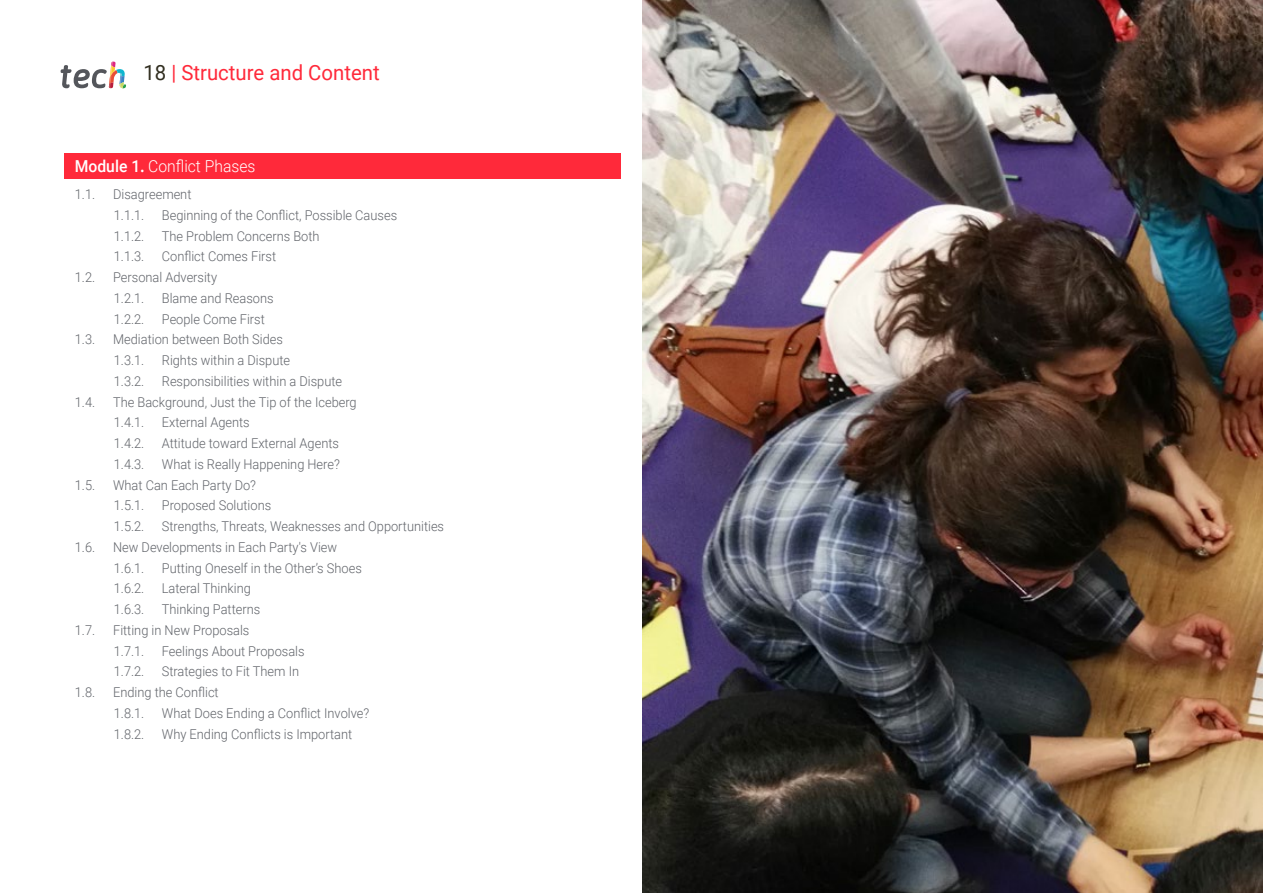
<style>
.page{position:relative;width:1263px;height:893px;background:#fff}
.page>*{position:absolute;margin:0;border:0;box-sizing:border-box;transform-origin:0 0}
.t1{font:21px "Roboto";color:#ff293a}
.t2{font:300 16.5px "Roboto";color:#fff;scale:.95 1}
.t3{font:300 13.5px/20.7px "Roboto";color:#61646a;scale:.95 1}
.s1{color:#312e20}
.s2{font-weight:500}
.s3{font-family:"Meta Pro";font-weight:500}
</style>
<div class="page">
<svg style="left:61px;top:62px;width:65px;height:27px"></svg>
<img style="left:642px;top:0;width:621px;height:893px">
<div style="left:64px;top:153px;width:557px;height:25px;background:#ff293a"></div>
<h1 class="t1" style="left:144px;top:57px;width:238px"><span class="s1">18</span> | Structure and Content</h1>
<p class="t2" style="left:75px;top:154px;width:192px"><span class="s2">Module 1</span><span class="s3">.</span> Conflict Phases</p>
<p class="t3" style="left:75px;top:183px;width:23px">1.1.</p>
<p class="t3" style="left:113px;top:183px;width:84px">Disagreement<br>1.1.1.</p>
<p class="t3" style="left:162px;top:204px;width:249px">Beginning of the Conflict, Possible Causes</p>
<p class="t3" style="left:114px;top:225px;width:34px">1.1.2.</p>
<p class="t3" style="left:162px;top:225px;width:168px">The Problem Concerns Both</p>
<p class="t3" style="left:114px;top:246px;width:34px">1.1.3.</p>
<p class="t3" style="left:162px;top:246px;width:122px">Conflict Comes First</p>
<p class="t3" style="left:75px;top:266px;width:23px">1.2.</p>
<p class="t3" style="left:113px;top:266px;width:111px">Personal Adversity<br>1.2.1.</p>
<p class="t3" style="left:162px;top:287px;width:119px">Blame and Reasons</p>
<p class="t3" style="left:114px;top:308px;width:34px">1.2.2.</p>
<p class="t3" style="left:162px;top:308px;width:110px">People Come First</p>
<p class="t3" style="left:75px;top:329px;width:23px">1.3.</p>
<p class="t3" style="left:113px;top:329px;width:180px">Mediation between Both Sides<br>1.3.1.</p>
<p class="t3" style="left:162px;top:349px;width:137px">Rights within a Dispute</p>
<p class="t3" style="left:114px;top:370px;width:34px">1.3.2.</p>
<p class="t3" style="left:162px;top:370px;width:191px">Responsibilities within a Dispute</p>
<p class="t3" style="left:75px;top:391px;width:23px">1.4.</p>
<p class="t3" style="left:113px;top:391px;width:258px">The Background, Just the Tip of the Iceberg<br>1.4.1.</p>
<p class="t3" style="left:162px;top:412px;width:94px">External Agents</p>
<p class="t3" style="left:114px;top:432px;width:34px">1.4.2.</p>
<p class="t3" style="left:162px;top:432px;width:188px">Attitude toward External Agents</p>
<p class="t3" style="left:114px;top:453px;width:34px">1.4.3.</p>
<p class="t3" style="left:162px;top:453px;width:189px">What is Really Happening Here?</p>
<p class="t3" style="left:75px;top:474px;width:23px">1.5.</p>
<p class="t3" style="left:113px;top:474px;width:152px">What Can Each Party Do?<br>1.5.1.</p>
<p class="t3" style="left:162px;top:495px;width:117px">Proposed Solutions</p>
<p class="t3" style="left:114px;top:515px;width:34px">1.5.2.</p>
<p class="t3" style="left:162px;top:515px;width:299px">Strengths, Threats, Weaknesses and Opportunities</p>
<p class="t3" style="left:75px;top:536px;width:23px">1.6.</p>
<p class="t3" style="left:113px;top:536px;width:237px">New Developments in Each Party's View<br>1.6.1.</p>
<p class="t3" style="left:162px;top:557px;width:212px">Putting Oneself in the Other’s Shoes</p>
<p class="t3" style="left:114px;top:578px;width:34px">1.6.2.</p>
<p class="t3" style="left:162px;top:578px;width:95px">Lateral Thinking</p>
<p class="t3" style="left:114px;top:598px;width:34px">1.6.3.</p>
<p class="t3" style="left:162px;top:598px;width:105px">Thinking Patterns</p>
<p class="t3" style="left:75px;top:619px;width:23px">1.7.</p>
<p class="t3" style="left:113px;top:619px;width:145px">Fitting in New Proposals<br>1.7.1.</p>
<p class="t3" style="left:162px;top:640px;width:152px">Feelings About Proposals</p>
<p class="t3" style="left:114px;top:661px;width:34px">1.7.2.</p>
<p class="t3" style="left:162px;top:661px;width:146px">Strategies to Fit Them In</p>
<p class="t3" style="left:75px;top:681px;width:23px">1.8.</p>
<p class="t3" style="left:113px;top:681px;width:113px">Ending the Conflict<br>1.8.1.</p>
<p class="t3" style="left:162px;top:702px;width:220px">What Does Ending a Conflict Involve?</p>
<p class="t3" style="left:114px;top:723px;width:34px">1.8.2.</p>
<p class="t3" style="left:162px;top:723px;width:202px">Why Ending Conflicts is Important</p>
</div>
